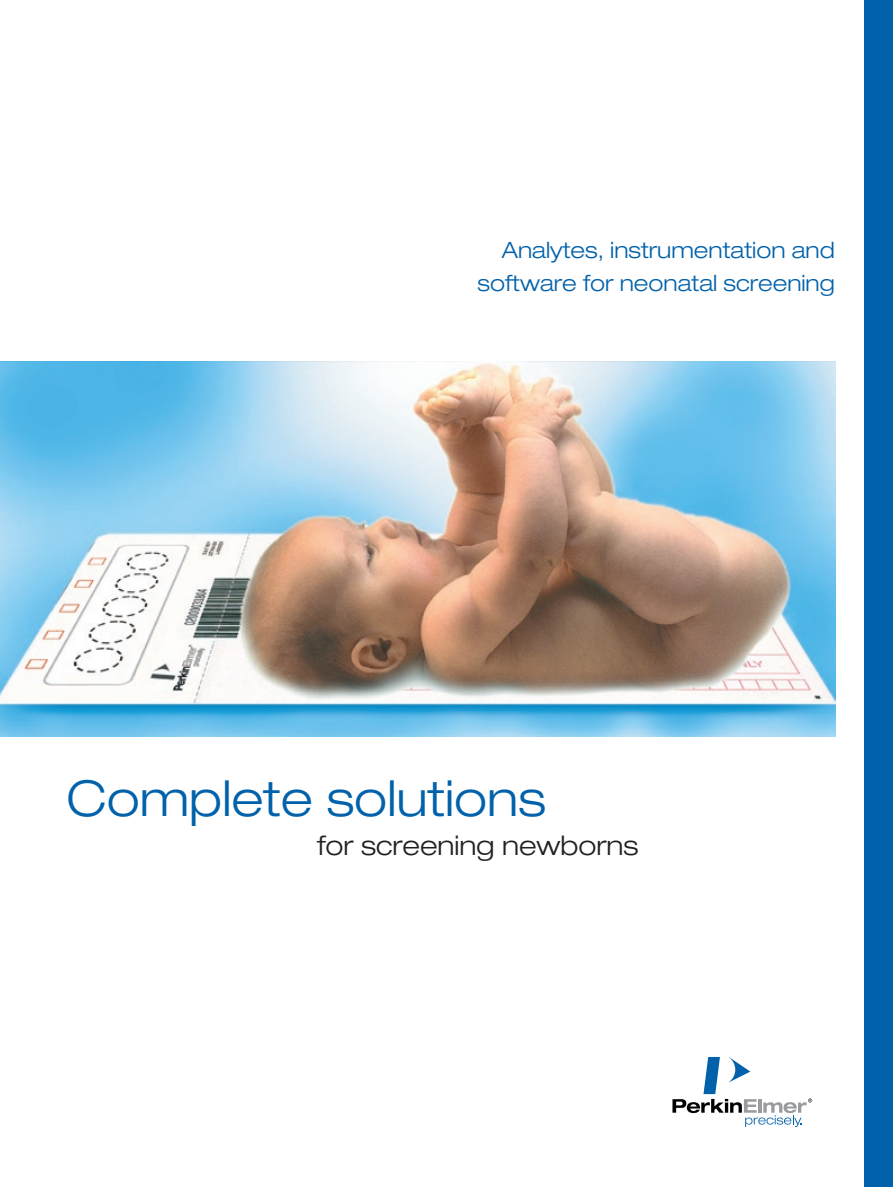
<style>
.page{position:relative;width:893px;height:1187px;background:#fff}
.page>*{position:absolute;margin:0;border:0;box-sizing:border-box;transform-origin:0 0}
.t1{font:300 expanded 49.5px "Helvetica Neue";color:#0161aa}
.t2{font:300 expanded 27px "Helvetica Neue";color:#231f20}
.t3{font:300 expanded 22.5px/33px "Helvetica Neue";color:#0161aa;text-align:right}
</style>
<div class="page">
<img style="left:0;top:362px;width:836px;height:374px">
<div style="left:864px;top:0;width:29px;height:1186px;background:#0161aa"></div>
<svg style="left:672px;top:1057px;width:140px;height:69px"></svg>
<p class="t3" style="left:478px;top:234px;width:359px">Analytes, instrumentation and software for neonatal screening</p>
<h1 class="t1" style="left:66px;top:768px;width:481px">Complete solutions</h1>
<p class="t2" style="left:317px;top:829px;width:323px">for screening newborns</p>
</div>
